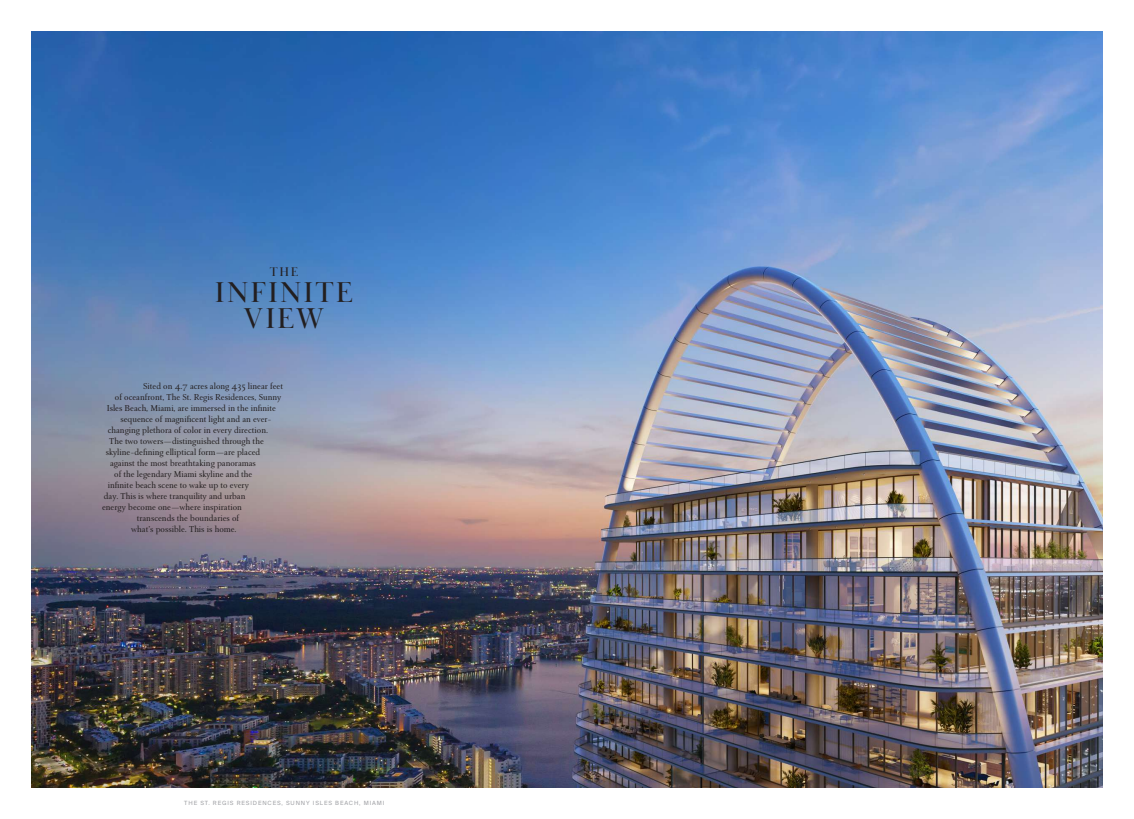
<style>
.page{position:relative;width:1134px;height:819px;background:#fff}
.page>*{position:absolute;margin:0;border:0;box-sizing:border-box;transform-origin:0 0}
.t1{font:29.57px/25.9px "Baskerville Display PT";letter-spacing:.065em;color:#231f20;text-align:center}
.t2{font:12.95px "Baskerville Display PT";color:#231f20}
.t3{font:9.19px "Roos St Regis Display";color:#231f20}
.t4{font:5.77px "Suisse Intl";letter-spacing:.15em;color:#a2a3a7}
</style>
<div class="page">
<img style="left:32px;top:32px;width:1070px;height:756px">
<h2 class="t2" style="left:270px;top:264px;width:30px">THE</h2>
<h1 class="t1" style="left:215px;top:280px;width:140px">INFINITE<br>VIEW</h1>
<p class="t3" style="left:143px;top:381px;width:141px">Sited on 4.7 acres along 435 linear feet</p>
<p class="t3" style="left:115px;top:392px;width:168px">of oceanfront, The St. Regis Residences, Sunny</p>
<p class="t3" style="left:107px;top:403px;width:171px">Isles Beach, Miami, are immersed in the infinite</p>
<p class="t3" style="left:120px;top:414px;width:153px">sequence of magnificent light and an ever-</p>
<p class="t3" style="left:108px;top:425px;width:162px">changing plethora of color in every direction.</p>
<p class="t3" style="left:109px;top:436px;width:156px">The two towers—distinguished through the</p>
<p class="t3" style="left:106px;top:447px;width:156px">skyline-defining elliptical form—are placed</p>
<p class="t3" style="left:110px;top:458px;width:147px">against the most breathtaking panoramas</p>
<p class="t3" style="left:114px;top:469px;width:140px">of the legendary Miami skyline and the</p>
<p class="t3" style="left:108px;top:480px;width:143px">infinite beach scene to wake up to every</p>
<p class="t3" style="left:104px;top:491px;width:143px">day. This is where tranquility and urban</p>
<p class="t3" style="left:102px;top:502px;width:141px">energy become one—where inspiration</p>
<p class="t3" style="left:137px;top:513px;width:104px">transcends the boundaries of</p>
<p class="t3" style="left:131px;top:524px;width:107px">what’s possible. This is home.</p>
<p class="t4" style="left:184px;top:800px;width:202px">THE ST. REGIS RESIDENCES, SUNNY ISLES BEACH, MIAMI</p>
</div>
